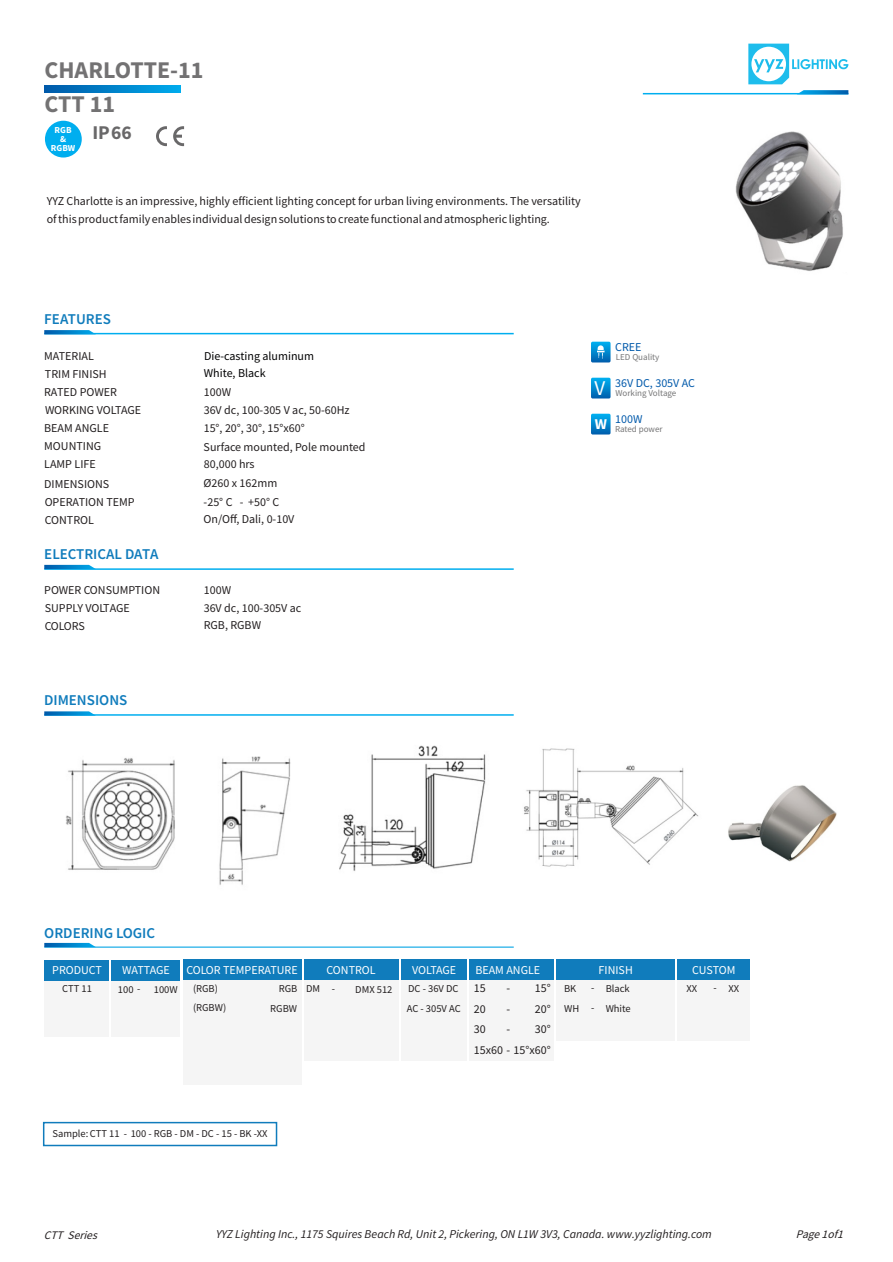
<style>
.page{position:relative;width:893px;height:1262px;background:#fff}
.page>*{position:absolute;margin:0;border:0;box-sizing:border-box;transform-origin:0 0}
.t1{font:700 24px/34px "Source Sans Pro";color:#737273}
.t2{font:21px "Source Sans Pro";color:#fff}
.t3{font:700 19.5px "Source Sans Pro";color:#696869}
.t4{font:600 15px "Source Sans Pro";color:#107cbc}
.t5{font:12px/20.4px "Source Sans Pro";color:#231f20}
.t6{font:italic 12px "Source Sans Pro";color:#231f20}
.t7{font:12px "Source Sans Pro";color:#fff}
.t8{font:12px/17.1px "Source Sans Pro";color:#020203}
.t9{font:12px "Source Sans Pro";color:#0059aa}
.t10{font:italic 11.55px "Source Sans Pro";color:#231f20}
.t11{font:10.5px/19.5px "Source Sans Pro";color:#231f20}
.t12{font:700 9.15px/8.9px "Source Sans Pro";color:#fff;text-align:center}
.t13{font:9px "Source Sans Pro";color:#767677}
</style>
<div class="page">
<svg style="left:748px;top:44px;width:100px;height:40px"></svg>
<hr style="left:643px;top:93px;width:205px;height:1px;background:#00aeef">
<hr style="left:44px;top:333px;width:469px;height:1px;background:#00aeef">
<svg style="left:44px;top:330px;width:52px;height:4px"></svg>
<hr style="left:44px;top:568px;width:469px;height:2px;background:#00aeef">
<svg style="left:44px;top:565px;width:52px;height:4px"></svg>
<svg style="left:796px;top:90px;width:52px;height:4px"></svg>
<div style="left:591px;top:342px;width:19px;height:20px;background:linear-gradient(to bottom,#00aff0,#0065b1);border-radius:2px"></div>
<svg style="left:597px;top:345px;width:7px;height:14px"></svg>
<div style="left:591px;top:378px;width:19px;height:20px;background:linear-gradient(to bottom,#00aff0,#0065b1);border-radius:2px"></div>
<div style="left:591px;top:414px;width:19px;height:20px;background:linear-gradient(to bottom,#00aff0,#0065b1);border-radius:2px"></div>
<svg style="left:156px;top:126px;width:11px;height:20px"></svg>
<svg style="left:173px;top:126px;width:11px;height:20px"></svg>
<div style="left:45px;top:121px;width:37px;height:36px;background:#00aeef;border-radius:50%"></div>
<svg style="left:45px;top:85px;width:135px;height:8px"></svg>
<hr style="left:44px;top:714px;width:469px;height:1px;background:#00aeef">
<svg style="left:44px;top:711px;width:52px;height:4px"></svg>
<hr style="left:44px;top:946px;width:469px;height:2px;background:#45bcec">
<svg style="left:44px;top:943px;width:52px;height:4px"></svg>
<div style="left:43px;top:1121px;width:234px;height:25px;border:2px solid #107cbc"></div>
<div style="left:304px;top:980px;width:94px;height:80px;background:#f5f5f5"></div>
<div style="left:112px;top:980px;width:68px;height:57px;background:#f5f5f5"></div>
<div style="left:44px;top:980px;width:65px;height:57px;background:#f5f5f5"></div>
<div style="left:304px;top:959px;width:94px;height:21px;background:#107cbc"></div>
<div style="left:112px;top:959px;width:68px;height:21px;background:#107cbc"></div>
<div style="left:44px;top:959px;width:65px;height:21px;background:#107cbc"></div>
<div style="left:401px;top:959px;width:65px;height:21px;background:#107cbc"></div>
<div style="left:401px;top:980px;width:65px;height:80px;background:#f5f5f5"></div>
<div style="left:469px;top:959px;width:84px;height:21px;background:#107cbc"></div>
<div style="left:556px;top:959px;width:119px;height:21px;background:#107cbc"></div>
<div style="left:677px;top:959px;width:72px;height:21px;background:#107cbc"></div>
<div style="left:469px;top:980px;width:84px;height:80px;background:#f5f5f5"></div>
<div style="left:556px;top:980px;width:119px;height:60px;background:#f5f5f5"></div>
<div style="left:677px;top:980px;width:72px;height:60px;background:#f5f5f5"></div>
<div style="left:182px;top:959px;width:119px;height:21px;background:#107cbc"></div>
<div style="left:182px;top:980px;width:119px;height:104px;background:#f5f5f5"></div>
<img style="left:735px;top:131px;width:108px;height:140px">
<div style="left:840px;top:257px;width:8px;height:14px;background:#fff"></div>
<img style="left:66px;top:756px;width:225px;height:129px">
<img style="left:339px;top:745px;width:147px;height:126px">
<img style="left:524px;top:748px;width:175px;height:119px">
<img style="left:728px;top:785px;width:109px;height:76px">
<h1 class="t1" style="left:44px;top:55px;width:161px">CHARLOTTE-11<br>CTT 11</h1>
<p class="t12" style="left:51px;top:127px;width:26px">RGB &amp;<br>RGBW</p>
<h3 class="t3" style="left:93px;top:124px;width:41px">IP66</h3>
<p class="t5" style="left:47px;top:193px;width:535px;line-height:18px">YYZ Charlotte is an impressive, highly efficient lighting concept for urban living environments. The versatility of this product family enables individual design solutions to create functional and atmospheric lighting.</p>
<p class="t4" style="left:44px;top:313px;width:68px">FEATURES</p>
<p class="t5" style="left:44px;top:348px;width:64px;line-height:18px">MATERIAL<br>TRIM FINISH</p>
<p class="t8" style="left:204px;top:349px;width:112px">Die-casting aluminum<br>White, Black</p>
<p class="t5" style="left:45px;top:400px;width:98px">WORKING VOLTAGE</p>
<p class="t5" style="left:44px;top:383px;width:74px">RATED POWER</p>
<p class="t5" style="left:44px;top:419px;width:66px">BEAM ANGLE</p>
<p class="t5" style="left:44px;top:455px;width:53px">LAMP LIFE</p>
<p class="t5" style="left:204px;top:383px;width:29px">100W</p>
<p class="t5" style="left:204px;top:401px;width:147px;line-height:18.9px">36V dc, 100-305 V ac, 50-60Hz<br>15°, 20°, 30°, 15°x60°</p>
<p class="t5" style="left:204px;top:454px;width:52px">80,000 hrs</p>
<p class="t5" style="left:44px;top:437px;width:58px">MOUNTING</p>
<p class="t5" style="left:204px;top:438px;width:163px">Surface mounted, Pole mounted</p>
<p class="t5" style="left:44px;top:476px;width:92px;line-height:18px">DIMENSIONS<br>OPERATION TEMP</p>
<p class="t5" style="left:203px;top:474px;width:77px;line-height:19.2px">Ø260 x 162mm -25° C - +50° C</p>
<p class="t5" style="left:45px;top:510px;width:51px">CONTROL</p>
<p class="t5" style="left:203px;top:510px;width:92px">On/Off, Dali, 0-10V</p>
<p class="t4" style="left:44px;top:547px;width:116px">ELECTRICAL DATA</p>
<p class="t5" style="left:44px;top:582px;width:117px;line-height:18px">POWER CONSUMPTION<br>SUPPLY VOLTAGE<br>COLORS</p>
<p class="t5" style="left:204px;top:581px;width:29px">100W</p>
<p class="t5" style="left:204px;top:600px;width:99px;line-height:17.2px">36V dc, 100-305V ac<br>RGB, RGBW</p>
<p class="t4" style="left:44px;top:694px;width:85px">DIMENSIONS</p>
<p class="t4" style="left:44px;top:926px;width:112px">ORDERING LOGIC</p>
<p class="t9" style="left:615px;top:342px;width:28px">CREE</p>
<p class="t13" style="left:616px;top:353px;width:45px">LED Quality</p>
<p class="t9" style="left:615px;top:378px;width:81px">36V DC, 305V AC</p>
<h2 class="t2" style="left:594px;top:379px;width:12px">V</h2>
<p class="t13" style="left:615px;top:389px;width:62px">Working Voltage</p>
<p class="t9" style="left:615px;top:414px;width:29px">100W</p>
<p class="t13" style="left:594px;top:425px;width:69px"><sup>W</sup> Rated power</p>
<p class="t7" style="left:52px;top:965px;width:51px">PRODUCT</p>
<p class="t7" style="left:412px;top:964px;width:45px">VOLTAGE</p>
<p class="t7" style="left:475px;top:964px;width:66px">BEAM ANGLE</p>
<p class="t7" style="left:598px;top:964px;width:36px">FINISH</p>
<p class="t7" style="left:692px;top:964px;width:45px">CUSTOM</p>
<p class="t11" style="left:591px;top:979px;width:5px">-</p>
<p class="t11" style="left:713px;top:979px;width:5px">-</p>
<p class="t11" style="left:591px;top:998px;width:5px">-</p>
<p class="t7" style="left:122px;top:965px;width:49px">WATTAGE</p>
<p class="t7" style="left:326px;top:964px;width:51px">CONTROL</p>
<p class="t7" style="left:186px;top:964px;width:113px">COLOR TEMPERATURE</p>
<p class="t11" style="left:193px;top:979px;width:35px">(RGB) (RGBW)</p>
<p class="t11" style="left:270px;top:979px;width:29px;text-align:right">RGB<br>RGBW</p>
<p class="t5" style="left:506px;top:979px;width:5px;text-align:justify">- - -</p>
<p class="t5" style="left:535px;top:979px;width:17px;text-align:justify">15° 20° 30°</p>
<p class="t5" style="left:474px;top:979px;width:78px">15<br>20<br>30<br>15x60 - 15°x60°</p>
<p class="t11" style="left:605px;top:980px;width:26px">Black</p>
<p class="t11" style="left:728px;top:980px;width:12px">XX</p>
<p class="t11" style="left:605px;top:999px;width:27px">White</p>
<p class="t11" style="left:407px;top:979px;width:55px">DC - 36V DC<br>AC - 305V AC</p>
<p class="t11" style="left:564px;top:979px;width:14px">BK</p>
<p class="t11" style="left:686px;top:979px;width:12px">XX</p>
<p class="t11" style="left:564px;top:999px;width:17px">WH</p>
<p class="t11" style="left:62px;top:980px;width:31px">CTT 11</p>
<p class="t11" style="left:118px;top:980px;width:24px">100 -</p>
<p class="t11" style="left:154px;top:980px;width:25px">100W</p>
<p class="t11" style="left:306px;top:980px;width:30px">DM -</p>
<p class="t11" style="left:355px;top:980px;width:39px">DMX 512</p>
<p class="t11" style="left:52px;top:1124px;width:216px">Sample: CTT 11 - 100 - RGB - DM - DC - 15 - BK -XX</p>
<p class="t10" style="left:44px;top:1230px;width:57px">CTT Series</p>
<p class="t6" style="left:216px;top:1228px;width:497px">YYZ Lighting Inc., 1175 Squires Beach Rd, Unit 2, Pickering, ON L1W 3V3, Canada. www.yyzlighting.com</p>
<p class="t10" style="left:796px;top:1229px;width:51px">Page1of1</p>
</div>
